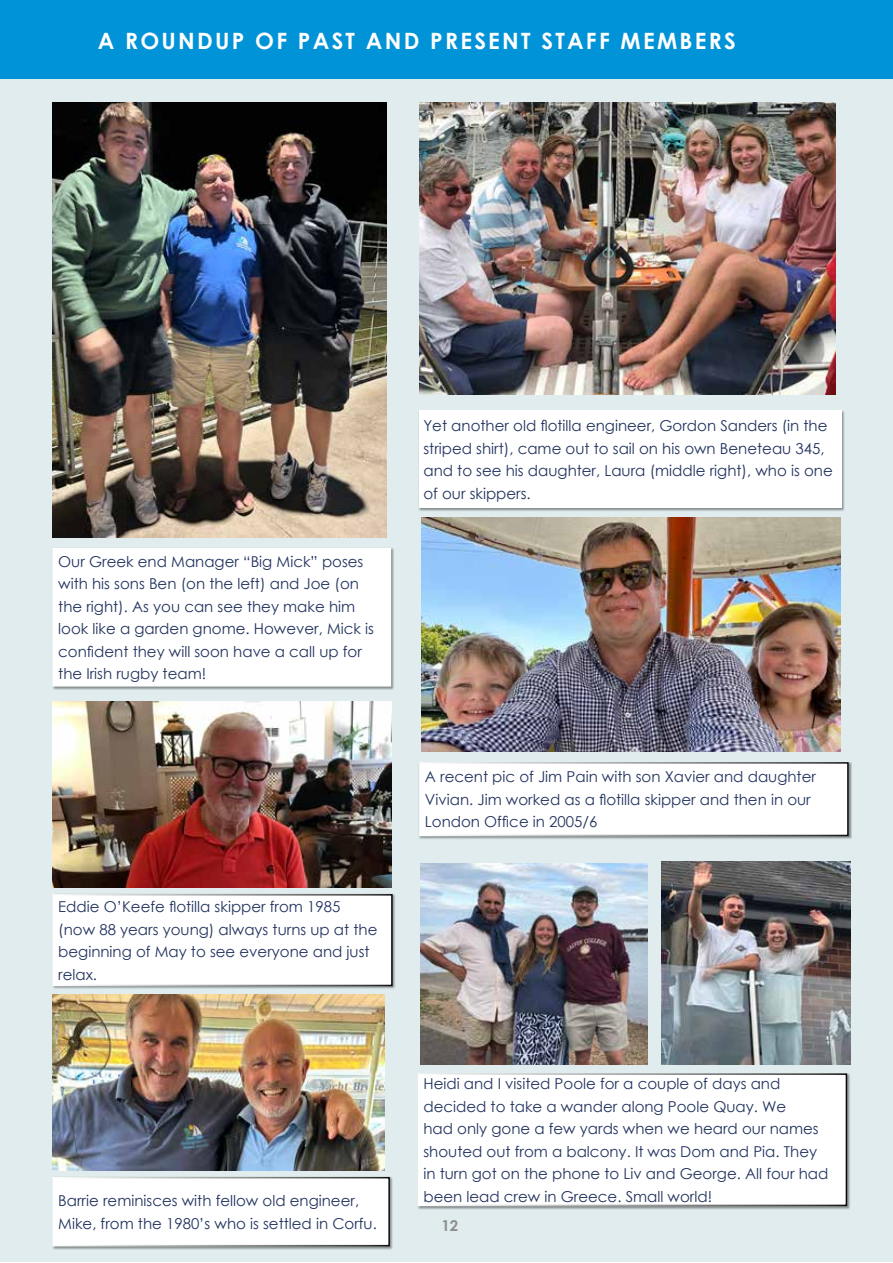
<style>
.page{position:relative;width:893px;height:1263px;background:#fff}
.page>*{position:absolute;margin:0;border:0;box-sizing:border-box;transform-origin:0 0}
.t1{font:700 22.5px "Century Gothic";letter-spacing:.1em;color:#fff}
.t2{font:15.15px/22.5px "Century Gothic";color:#22335e}
.t3{font:15px/22.5px "Century Gothic";color:#22335e}
.t4{font:700 15px "Century Gothic";color:#8e8e8d}
</style>
<div class="page">
<div style="left:0;top:33px;width:893px;height:1229px;background:#e0ecee"></div>
<div style="left:0;top:0;width:893px;height:79px;background:#0093d7"></div>
<img style="left:662px;top:862px;width:188px;height:202px">
<img style="left:419px;top:103px;width:417px;height:292px">
<img style="left:53px;top:103px;width:334px;height:435px">
<img style="left:422px;top:518px;width:419px;height:234px">
<img style="left:421px;top:863px;width:227px;height:202px">
<img style="left:53px;top:701px;width:338px;height:186px">
<img style="left:53px;top:994px;width:331px;height:176px">
<div style="left:419px;top:410px;width:426px;height:101px;background:#000;opacity:.4"></div>
<div style="left:419px;top:410px;width:422px;height:98px;background:#fff"></div>
<div style="left:52px;top:547px;width:342px;height:143px;background:#000;opacity:.4"></div>
<div style="left:53px;top:549px;width:337px;height:137px;background:#fff"></div>
<div style="left:53px;top:548px;width:338px;height:138px;border:2px solid #fff"></div>
<div style="left:419px;top:762px;width:433px;height:77px;background:#000;opacity:.4"></div>
<div style="left:420px;top:763px;width:428px;height:72px;background:#fff"></div>
<div style="left:419px;top:762px;width:430px;height:74px;border:2px solid #fff"></div>
<div style="left:52px;top:893px;width:344px;height:97px;background:#000;opacity:.4"></div>
<div style="left:53px;top:895px;width:339px;height:90px;background:#fff"></div>
<div style="left:53px;top:894px;width:340px;height:92px;border:2px solid #fff"></div>
<div style="left:417px;top:1073px;width:433px;height:136px;background:#000;opacity:.4"></div>
<div style="left:418px;top:1074px;width:428px;height:131px;background:#fff"></div>
<div style="left:418px;top:1073px;width:429px;height:133px;border:2px solid #fff"></div>
<div style="left:52px;top:1176px;width:341px;height:74px;background:#000;opacity:.4"></div>
<div style="left:53px;top:1178px;width:336px;height:68px;background:#fff"></div>
<div style="left:53px;top:1177px;width:337px;height:69px;border:2px solid #fff"></div>
<h1 class="t1" style="left:98px;top:27px;width:640px">A ROUNDUP OF PAST AND PRESENT STAFF MEMBERS</h1>
<p class="t3" style="left:58px;top:550px;width:317px">Our Greek end Manager “Big Mick” poses with his sons Ben (on the left) and Joe (on the right). As you can see they make him look like a garden gnome. However, Mick is confident they will soon have a call up for the Irish rugby team!</p>
<p class="t3" style="left:58px;top:895px;width:321px">Eddie O’Keefe flotilla skipper from 1985 (now 88 years young) always turns up at the beginning of May to see everyone and just relax.</p>
<p class="t3" style="left:58px;top:1189px;width:320px">Barrie reminisces with fellow old engineer,<br>Mike, from the 1980’s who is settled in Corfu.</p>
<p class="t3" style="left:423px;top:414px;width:406px">Yet another old flotilla engineer, Gordon Sanders (in the</p>
<p class="t2" style="left:423px;top:437px;width:411px">striped shirt), came out to sail on his own Beneteau 345, and to see his daughter, Laura (middle right), who is one of our skippers.</p>
<p class="t3" style="left:425px;top:765px;width:393px">A recent pic of Jim Pain with son Xavier and daughter<br>Vivian. Jim worked as a flotilla skipper and then in our<br>London Office in 2005/6</p>
<p class="t3" style="left:423px;top:1072px;width:406px">Heidi and I visited Poole for a couple of days and decided to take a wander along Poole Quay. We<br>had only gone a few yards when we heard our names shouted out from a balcony. It was Dom and Pia. They in turn got on the phone to Liv and George. All four had been lead crew in Greece. Small world!</p>
<p class="t4" style="left:442px;top:1216px;width:18px">12</p>
</div>
